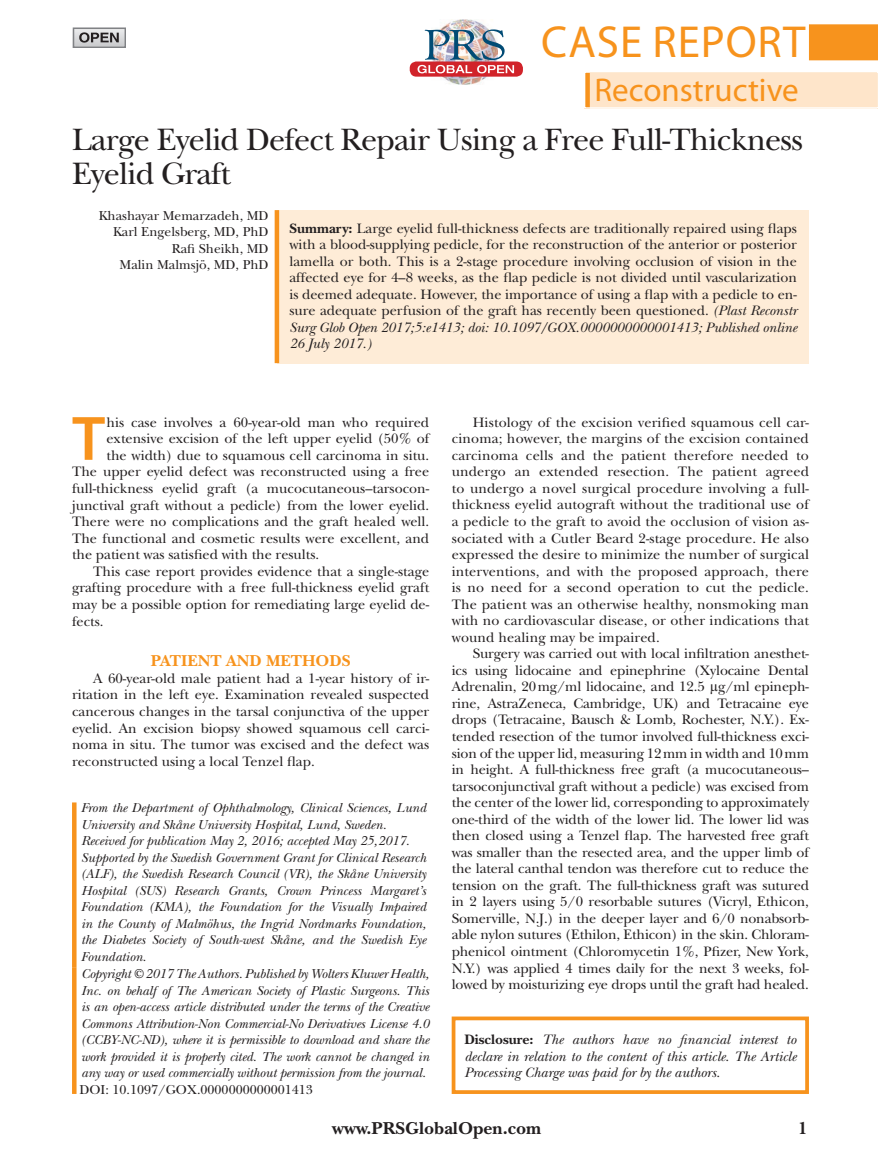
<style>
.page{position:relative;width:878px;height:1175px;background:#fff}
.page>*{position:absolute;margin:0;border:0;box-sizing:border-box;transform-origin:0 0}
.t1{font:600 63.15px "Myriad Pro";color:#f7931d}
.t2{font:45px "Myriad Pro";letter-spacing:.02em;color:#f7931d}
.t3{font:33px "Myriad Pro";color:#f7931d}
.t4{font:32.25px/34.5px "New Baskerville";letter-spacing:-.025em;color:#231f20}
.t5{font:700 18px "New Baskerville";color:#231f20}
.t6{font:700 16.5px "New Baskerville";color:#f7931d}
.t7{font:14.25px/16.5px "New Baskerville";color:#231f20;text-align:justify}
.t8{font:italic 14.25px/16.5px "New Baskerville";color:#231f20;text-align:justify}
.t9{font:italic 13.5px/16.5px "New Baskerville";color:#231f20}
.t10{font:13.5px/16.5px "New Baskerville";color:#231f20;text-align:right}
.s1{font-weight:700}
.s2{font-style:italic}
.s3{font-family:"Gandhari Unicode"}
.s4{font-weight:700;font-style:normal}
</style>
<div class="page">
<div style="left:73px;top:28px;width:52px;height:20px;border:2px solid #808285"></div>
<svg style="left:79px;top:32px;width:40px;height:11px"></svg>
<img style="left:440px;top:20px;width:49px;height:64px">
<svg style="left:410px;top:61px;width:113px;height:16px"></svg>
<img style="left:417px;top:29px;width:97px;height:44px">
<div style="left:451px;top:1016px;width:357px;height:78px;border:4px solid #f7931d"></div>
<hr style="left:72px;top:802px;width:4px;height:165px;background:#f7931d">
<hr style="left:72px;top:967px;width:4px;height:126px;background:#f7931d">
<div style="left:277px;top:210px;width:531px;height:153px;background:#feecd7"></div>
<div style="left:274px;top:210px;width:5px;height:153px;background:#f7931d"></div>
<div style="left:590px;top:73px;width:287px;height:36px;background:#fee5ca"></div>
<div style="left:584px;top:71px;width:294px;height:38px;border:2px solid #fff"></div>
<div style="left:808px;top:24px;width:70px;height:36px;background:#f7931d"></div>
<h2 class="t2" style="left:541px;top:14px;width:266px">Case Report</h2>
<h3 class="t3" style="left:594px;top:70px;width:206px">Reconstructive</h3>
<h3 class="t4" style="left:72px;top:122px;width:732px">Large Eyelid Defect Repair Using a Free Full-Thickness<br>Eyelid Graft</h3>
<p class="t10" style="left:99px;top:207px;width:171px">Khashayar Memarzadeh, MD<br>Karl Engelsberg, MD, PhD<br>Rafi Sheikh, MD<br>Malin Malmsjö, MD, PhD</p>
<p class="t7" style="left:289px;top:220px;width:509px"><span class="s1">Summary:</span> Large eyelid full-thickness defects are traditionally repaired using flaps with a blood-supplying pedicle, for the reconstruction of the anterior or posterior lamella or both. This is a 2-stage procedure involving occlusion of vision in the affected eye for 4–8 weeks, as the flap pedicle is not divided until vascularization is deemed adequate. However, the importance of using a flap with a pedicle to en&shy;sure adequate perfusion of the graft has recently been questioned. <span class="s2">(Plast Reconstr Surg Glob Open 2017;5:e1413; doi: 10.1097/GOX.0000000000001413; Published online 26 July 2017.)</span></p>
<h1 class="t1" style="left:72px;top:398px;width:35px">T</h1>
<p class="t7" style="left:106px;top:414px;width:324px">his case involves a 60-year-old man who required</p>
<p class="t7" style="left:106px;top:430px;width:324px">extensive excision of the left upper eyelid (50% of</p>
<p class="t7" style="left:106px;top:447px;width:324px">the width) due to squamous cell carcinoma in situ.</p>
<p class="t7" style="left:72px;top:463px;width:358px">The upper eyelid defect was reconstructed using a free</p>
<p class="t7" style="left:72px;top:480px;width:359px">full-thickness eyelid graft (a mucocutaneous–tarsocon-</p>
<p class="t7" style="left:72px;top:497px;width:359px">junctival graft without a pedicle) from the lower eyelid.</p>
<p class="t7" style="left:72px;top:513px;width:359px">There were no complications and the graft healed well.</p>
<p class="t7" style="left:72px;top:530px;width:358px">The functional and cosmetic results were excellent, and</p>
<p class="t7" style="left:72px;top:546px;width:249px">the patient was satisfied with the results.</p>
<p class="t7" style="left:93px;top:563px;width:338px">This case report provides evidence that a single-stage</p>
<p class="t7" style="left:72px;top:579px;width:359px">grafting procedure with a free full-thickness eyelid graft</p>
<p class="t7" style="left:72px;top:596px;width:358px">may be a possible option for remediating large eyelid de-</p>
<p class="t7" style="left:72px;top:613px;width:33px">fects.</p>
<p class="t6" style="left:151px;top:651px;width:201px">PATIENT AND METHODS</p>
<p class="t7" style="left:72px;top:670px;width:359px;text-indent:21px">A 60-year-old male patient had a 1-year history of ir&shy;ritation in the left eye. Examination revealed suspected cancerous changes in the tarsal conjunctiva of the upper eyelid. An excision biopsy showed squamous cell carci&shy;noma in situ. The tumor was excised and the defect was reconstructed using a local Tenzel flap.</p>
<p class="t9" style="left:81px;top:799px;width:350px">From the Department of Ophthalmology, Clinical Sciences, Lund University and Skåne University Hospital, Lund, Sweden.<br>Received for publication May 2, 2016; accepted May 25,2017.<br>Supported by the Swedish Government Grant for Clinical Research (ALF), the Swedish Research Council (VR), the Skåne University Hospital (SUS) Research Grants, Crown Princess Margaret’s Foundation (KMA), the Foundation for the Visually Impaired in the County of Malmöhus, the Ingrid Nordmarks Foundation, the Diabetes Society of South-west Skåne, and the Swedish Eye Foundation.<br>Copyright © 2017 The Authors. Published by Wolters Kluwer Health, Inc. on behalf of The American Society of Plastic Surgeons. This is an open-access article distributed under the terms of the Creative Commons Attribution-Non Commercial-No Derivatives License 4.0 (CCBY-NC-ND), where it is permissible to download and share the work provided it is properly cited. The work cannot be changed in any way or used commercially without permission from the journal.</p>
<p class="t10" style="left:80px;top:1081px;width:235px">DOI: 10.1097/GOX.0000000000001413</p>
<p class="t7" style="left:451px;top:414px;width:359px;text-indent:21px">Histology of the excision verified squamous cell car&shy;cinoma; however, the margins of the excision contained carcinoma cells and the patient therefore needed to undergo an extended resection. The patient agreed to undergo a novel surgical procedure involving a full&shy;thickness eyelid autograft without the traditional use of a pedicle to the graft to avoid the occlusion of vision as&shy;sociated with a Cutler Beard 2-stage procedure. He also expressed the desire to minimize the number of surgical interventions, and with the proposed approach, there is no need for a second operation to cut the pedicle.<br>The patient was an otherwise healthy, nonsmoking man with no cardiovascular disease, or other indications that wound healing may be impaired.</p>
<p class="t7" style="left:451px;top:645px;width:359px;text-indent:21px">Surgery was carried out with local infiltration anesthet&shy;ics using lidocaine and epinephrine (Xylocaine Dental Adrenalin, 20mg/ml lidocaine, and 12.5 <span class="s3">μ</span>g/ml epineph&shy;rine, AstraZeneca, Cambridge, UK) and Tetracaine eye drops (Tetracaine, Bausch &amp; Lomb, Rochester, N.Y.). Ex&shy;tended resection of the tumor involved full-thickness exci&shy;sion of the upper lid, measuring 12mm in width and 10mm in height. A full-thickness free graft (a mucocutaneous– tarsoconjunctival graft without a pedicle) was excised from the center of the lower lid, corresponding to approximately one-third of the width of the lower lid. The lower lid was then closed using a Tenzel flap. The harvested free graft was smaller than the resected area, and the upper limb of the lateral canthal tendon was therefore cut to reduce the tension on the graft. The full-thickness graft was sutured in 2 layers using 5/0 resorbable sutures (Vicryl, Ethicon, Somerville, N.J.) in the deeper layer and 6/0 nonabsorb&shy;able nylon sutures (Ethilon, Ethicon) in the skin. Chloram&shy;phenicol ointment (Chloromycetin 1%, Pfizer, New York, N.Y.) was applied 4 times daily for the next 3 weeks, fol&shy;lowed by moisturizing eye drops until the graft had healed.</p>
<p class="t8" style="left:464px;top:1031px;width:333px"><span class="s4">Disclosure:</span> The authors have no financial interest to declare in relation to the content of this article. The Article Processing Charge was paid for by the authors.</p>
<p class="t5" style="left:332px;top:1118px;width:210px">www.PRSGlobalOpen.com</p>
<p class="t5" style="left:798px;top:1118px;width:11px">1</p>
</div>
